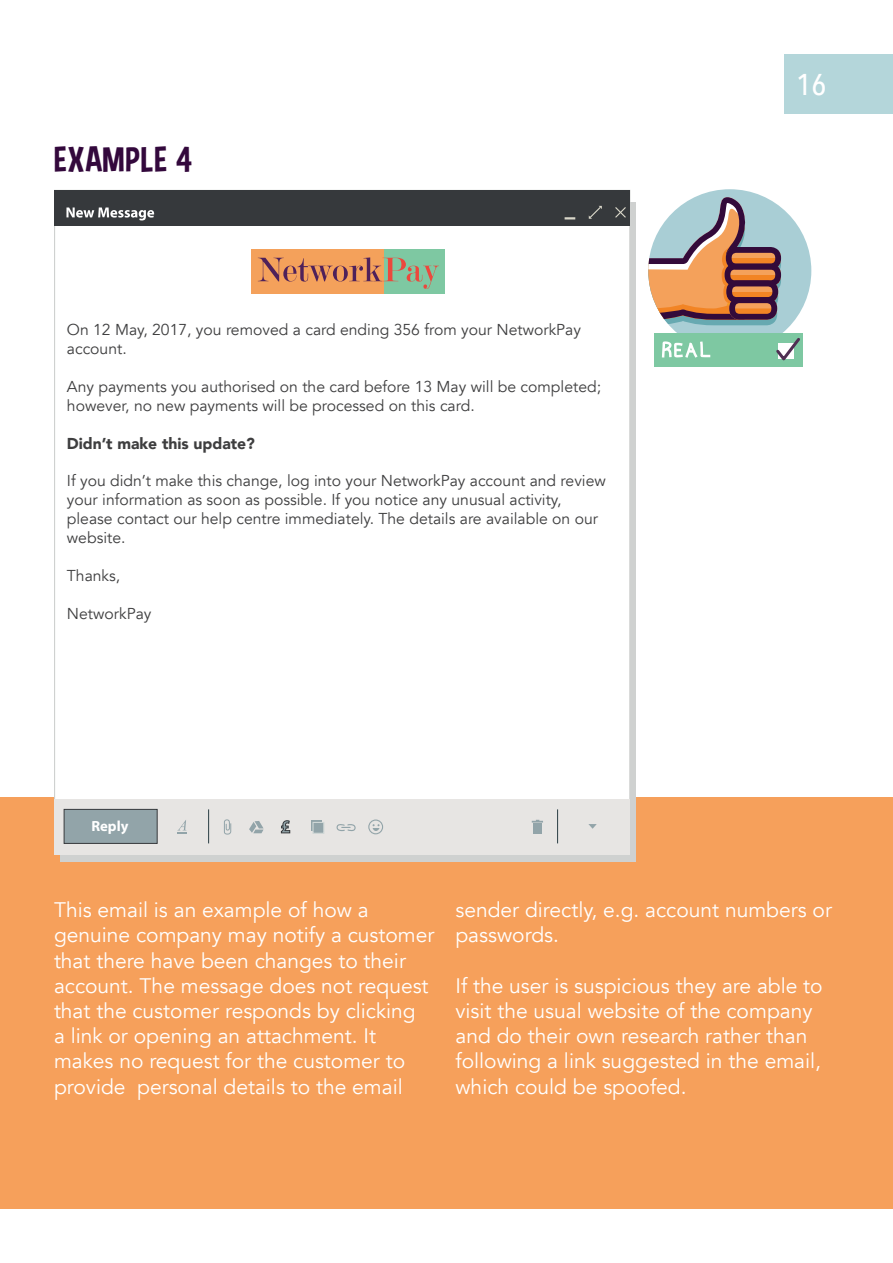
<style>
.page{position:relative;width:893px;height:1263px;background:#fff}
.page>*{position:absolute;margin:0;border:0;box-sizing:border-box;transform-origin:0 0}
.t1{font:36px "Curse Casual";letter-spacing:.02em;color:#33083c}
.t2{font:500 30px "Avenir Next Condensed";color:#fff}
.t3{font:21px/25.2px "Avenir";color:#fff}
.t4{font:15.75px/18.9px "Avenir";color:#3e3e3f}
.t5{font:900 15.75px "Avenir";color:#3e3e3f}
.t6{font:700 14.7px "Myriad Pro";color:#fff}
</style>
<div class="page">
<div style="left:0;top:797px;width:893px;height:412px;background:#f6a05b"></div>
<div style="left:784px;top:54px;width:109px;height:60px;background:#b4d6da"></div>
<div style="left:54px;top:190px;width:576px;height:661px;background:#fff;border:1px solid #cfd1d0"></div>
<div style="left:55px;top:190px;width:575px;height:36px;background:#36393c"></div>
<div style="left:55px;top:799px;width:575px;height:56px;background:#e7e5e3"></div>
<div style="left:64px;top:809px;width:93px;height:34px;background:#92a4a9;border:1px solid #36393c"></div>
<hr style="left:557px;top:809px;width:1px;height:34px;background:#2a3e44">
<svg style="left:588px;top:824px;width:9px;height:5px"></svg>
<hr style="left:208px;top:809px;width:1px;height:34px;background:#2a3e44">
<div style="left:533px;top:823px;width:9px;height:11px;background:#92a4a9"></div>
<svg style="left:532px;top:820px;width:11px;height:2px"></svg>
<svg style="left:368px;top:819px;width:15px;height:15px"></svg>
<svg style="left:337px;top:824px;width:19px;height:7px"></svg>
<div style="left:311px;top:820px;width:10px;height:11px;background:#92a4a9"></div>
<div style="left:312px;top:822px;width:12px;height:12px;background:#92a4a9;border:1px solid #cfd7d6"></div>
<svg style="left:281px;top:821px;width:9px;height:12px"></svg>
<svg style="left:224px;top:819px;width:7px;height:15px"></svg>
<svg style="left:249px;top:821px;width:15px;height:12px"></svg>
<svg style="left:177px;top:820px;width:10px;height:13px"></svg>
<svg style="left:66px;top:207px;width:88px;height:13px"></svg>
<svg style="left:565px;top:217px;width:10px;height:2px"></svg>
<svg style="left:615px;top:207px;width:11px;height:11px"></svg>
<svg style="left:589px;top:206px;width:13px;height:13px"></svg>
<div style="left:383px;top:249px;width:62px;height:45px;background:#7ec8a2"></div>
<div style="left:252px;top:249px;width:132px;height:45px;background:#f4a15b"></div>
<svg style="left:258px;top:257px;width:181px;height:32px"></svg>
<div style="left:648px;top:189px;width:163px;height:163px;background:#a9ced5;border-radius:50%"></div>
<div style="left:654px;top:334px;width:149px;height:33px;background:#7ec8a2"></div>
<svg style="left:648px;top:196px;width:133px;height:129px"></svg>
<svg style="left:662px;top:341px;width:48px;height:17px"></svg>
<svg style="left:776px;top:338px;width:24px;height:23px"></svg>
<h1 class="t1" style="left:54px;top:138px;width:140px">EXAMPLE 4</h1>
<p class="t4" style="left:67px;top:321px;width:516px">On 12 May, 2017, you removed a card ending 356 from your NetworkPay account.</p>
<p class="t4" style="left:67px;top:377px;width:536px">Any payments you authorised on the card before 13 May will be completed; however, no new payments will be processed on this card.</p>
<p class="t5" style="left:67px;top:430px;width:190px">Didn’t make this update?</p>
<p class="t4" style="left:67px;top:472px;width:540px">If you didn’t make this change, log into your NetworkPay account and review your information as soon as possible. If you notice any unusual activity, please contact our help centre immediately. The details are available on our website.</p>
<p class="t4" style="left:67px;top:566px;width:55px">Thanks,</p>
<p class="t4" style="left:67px;top:604px;width:86px">NetworkPay</p>
<p class="t6" style="left:91px;top:817px;width:39px">Reply</p>
<h2 class="t2" style="left:796px;top:67px;width:31px">16</h2>
<p class="t3" style="left:54px;top:898px;width:382px">This email is an example of how a genuine company may notify a customer that there have been changes to their account. The message does not request that the customer responds by clicking<br>a link or opening an attachment. It makes no request for the customer to provide personal details to the email</p>
<p class="t3" style="left:455px;top:898px;width:378px">sender directly, e.g. account numbers or passwords.</p>
<p class="t3" style="left:455px;top:973px;width:369px">If the user is suspicious they are able to visit the usual website of the company and do their own research rather than following a link suggested in the email, which could be spoofed.</p>
</div>
